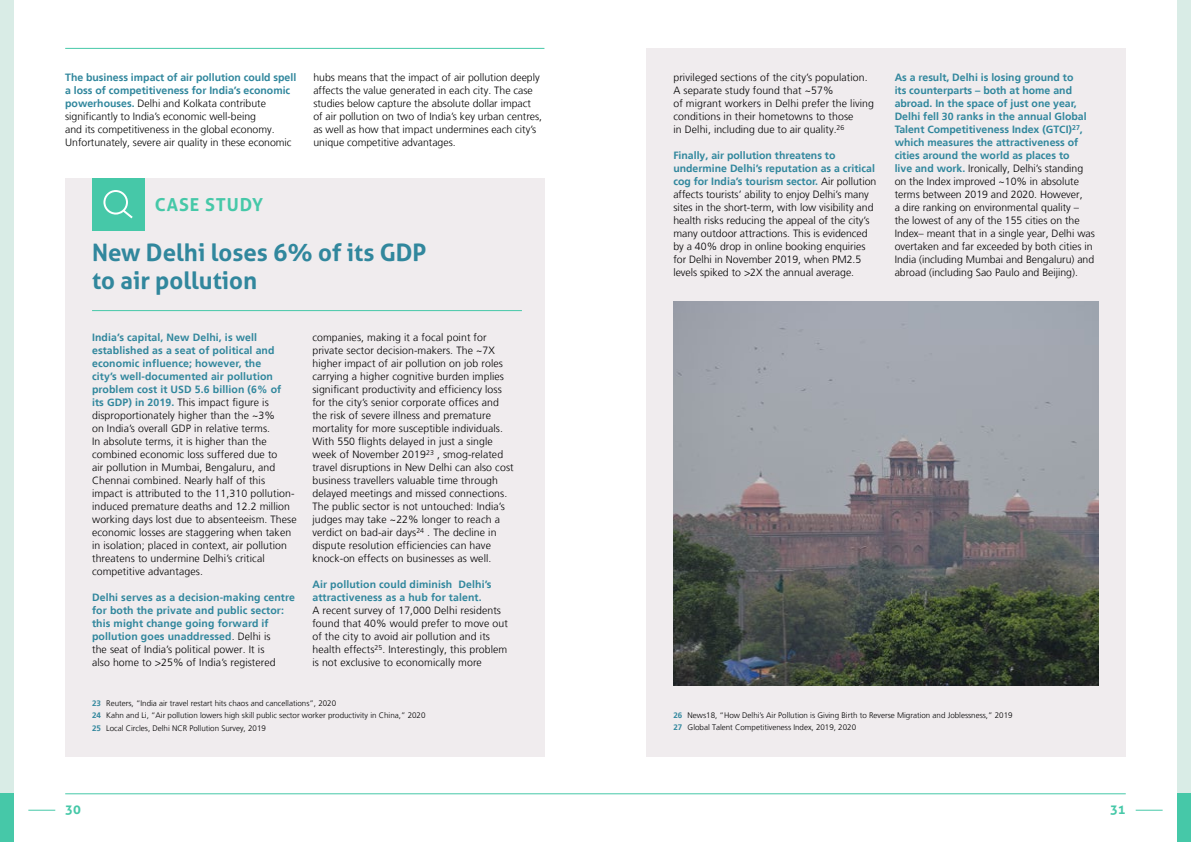
<style>
.page{position:relative;width:1191px;height:842px;background:#fff}
.page>*{position:absolute;margin:0;border:0;box-sizing:border-box;transform-origin:0 0}
.t1{font:700 24px/28px "Aller";color:#31879d}
.t2{font:700 17.9px "Aller";letter-spacing:.05em;color:#46c8a8}
.t3{font:700 13px "Aller";color:#46c8a8}
.t4{font:300 10.5px/13px "Frutiger LT";letter-spacing:.01em;color:#000}
.t5{font:700 10.5px/13px "Frutiger LT";letter-spacing:.01em;color:#31879d}
.t6{font:300 8px/12.4px "Frutiger LT";color:#000}
.s1{font-weight:700;color:#31879d}
.s2{font-weight:300;color:#000}
</style>
<div class="page">
<div style="left:646px;top:48px;width:479px;height:709px;background:#f0ecee"></div>
<div style="left:65px;top:178px;width:479px;height:579px;background:#f0ecee"></div>
<img style="left:673px;top:302px;width:426px;height:383px">
<div style="left:0;top:0;width:14px;height:842px;background:#d9ece6"></div>
<div style="left:1176px;top:0;width:15px;height:842px;background:#d9ece6"></div>
<svg style="left:28px;top:810px;width:27px;height:1px"></svg>
<svg style="left:1135px;top:810px;width:27px;height:1px"></svg>
<hr style="left:65px;top:793px;width:1060px;height:1px;background:#46c8a8">
<div style="left:0;top:793px;width:14px;height:49px;background:#46c8a8"></div>
<div style="left:1176px;top:793px;width:15px;height:49px;background:#46c8a8"></div>
<div style="left:92px;top:178px;width:52px;height:52px;background:#46c8a8"></div>
<hr style="left:92px;top:310px;width:430px;height:1px;background:#46c8a8">
<hr style="left:65px;top:48px;width:479px;height:1px;background:#46c8a8">
<svg style="left:103px;top:190px;width:30px;height:28px"></svg>
<p class="t4" style="left:65px;top:71px;width:233px"><span class="s1">The business impact of air pollution could spell a loss of competitiveness for India’s economic powerhouses.</span> Delhi and Kolkata contribute significantly to India’s economic well-being<br>and its competitiveness in the global economy.<br>Unfortunately, severe air quality in these economic</p>
<p class="t4" style="left:313px;top:71px;width:230px">hubs means that the impact of air pollution deeply affects the value generated in each city. The case studies below capture the absolute dollar impact of air pollution on two of India’s key urban centres, as well as how that impact undermines each city’s unique competitive advantages.</p>
<h2 class="t2" style="left:155px;top:193px;width:110px">CASE STUDY</h2>
<h1 class="t1" style="left:92px;top:239px;width:336px">New Delhi loses 6% of its GDP to air pollution</h1>
<p class="t4" style="left:92px;top:331px;width:206px"><span class="s1">India’s capital, New Delhi, is well established as a seat of political and economic influence; however, the<br>city’s well-documented air pollution problem cost it USD 5.6 billion (6% of<br>its GDP) in 2019.</span> This impact figure is disproportionately higher than the ~3%<br>on India’s overall GDP in relative terms.<br>In absolute terms, it is higher than the combined economic loss suffered due to<br>air pollution in Mumbai, Bengaluru, and Chennai combined. Nearly half of this impact is attributed to the 11,310 pollution&shy;induced premature deaths and 12.2 million working days lost due to absenteeism. These economic losses are staggering when taken in isolation; placed in context, air pollution threatens to undermine Delhi’s critical competitive advantages.</p>
<p class="t5" style="left:92px;top:591px;width:204px">Delhi serves as a decision-making centre for both the private and public sector: this might change going forward if pollution goes unaddressed<span class="s2">. Delhi is<br>the seat of India’s political power. It is<br>also home to &gt;25% of India’s registered</span></p>
<p class="t4" style="left:312px;top:331px;width:203px">companies, making it a focal point for private sector decision-makers. The ~7X higher impact of air pollution on job roles carrying a higher cognitive burden implies significant productivity and efficiency loss for the city’s senior corporate offices and the risk of severe illness and premature mortality for more susceptible individuals.<br>With 550 flights delayed in just a single week of November 2019<sup>23</sup> , smog-related travel disruptions in New Delhi can also cost business travellers valuable time through delayed meetings and missed connections.<br>The public sector is not untouched: India’s judges may take ~22% longer to reach a verdict on bad-air days<sup>24</sup> . The decline in dispute resolution efficiencies can have knock-on effects on businesses as well.</p>
<p class="t5" style="left:312px;top:578px;width:181px">Air pollution could diminish Delhi’s attractiveness as a hub for talent.</p>
<p class="t4" style="left:312px;top:604px;width:197px">A recent survey of 17,000 Delhi residents found that 40% would prefer to move out of the city to avoid air pollution and its health effects<sup>25</sup>. Interestingly, this problem is not exclusive to economically more</p>
<p class="t6" style="left:92px;top:697px;width:335px"><span class="s1">23</span> Reuters, “India air travel restart hits chaos and cancellations”, 2020<br><span class="s1">24</span> Kahn and Li, “Air pollution lowers high skill public sector worker productivity in China,” 2020<br><span class="s1">25</span> Local Circles, Delhi NCR Pollution Survey, 2019</p>
<p class="t4" style="left:673px;top:71px;width:202px">privileged sections of the city’s population.<br>A separate study found that ~57%<br>of migrant workers in Delhi prefer the living conditions in their hometowns to those<br>in Delhi, including due to air quality.<sup>26</sup></p>
<p class="t4" style="left:673px;top:149px;width:205px"><span class="s1">Finally, air pollution threatens to undermine Delhi’s reputation as a critical cog for India’s tourism sector.</span> Air pollution affects tourists’ ability to enjoy Delhi’s many sites in the short-term, with low visibility and health risks reducing the appeal of the city’s many outdoor attractions. This is evidenced by a 40% drop in online booking enquiries for Delhi in November 2019, when PM2.5 levels spiked to &gt;2X the annual average.</p>
<p class="t4" style="left:894px;top:71px;width:202px"><span class="s1">As a result, Delhi is losing ground to<br>its counterparts – both at home and abroad. In the space of just one year, Delhi fell 30 ranks in the annual Global Talent Competitiveness Index (GTCI)</span><sup>27</sup><span class="s1">, which measures the attractiveness of cities around the world as places to<br>live and work.</span> Ironically, Delhi’s standing on the Index improved ~10% in absolute terms between 2019 and 2020. However,<br>a dire ranking on environmental quality – the lowest of any of the 155 cities on the Index– meant that in a single year, Delhi was overtaken and far exceeded by both cities in India (including Mumbai and Bengaluru) and abroad (including Sao Paulo and Beijing).</p>
<p class="t6" style="left:673px;top:709px;width:341px"><span class="s1">26</span> News18, “How Delhi’s Air Pollution is Giving Birth to Reverse Migration and Joblessness,” 2019<br><span class="s1">27</span> Global Talent Competitiveness Index, 2019, 2020</p>
<p class="t3" style="left:65px;top:802px;width:17px">30</p>
<p class="t3" style="left:1110px;top:802px;width:17px">31</p>
</div>
